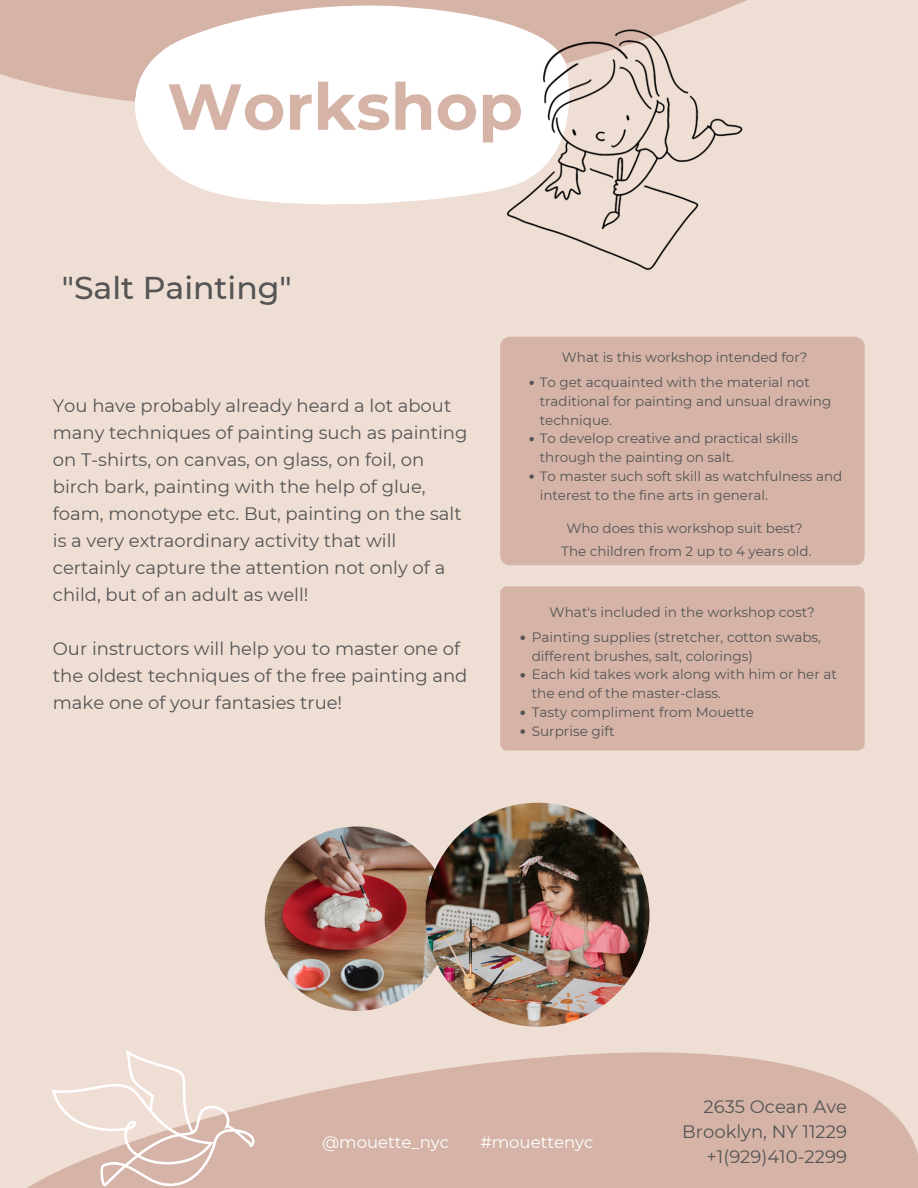
<style>
.page{position:relative;width:918px;height:1188px;background:#efded4}
.page>*{position:absolute;margin:0;border:0;box-sizing:border-box;transform-origin:0 0}
.t1{font:700 64.95px "Montserrat";color:#d5b4a7}
.t2{font:500 31.5px "Montserrat";color:#545454}
.t3{font:18px/27px "Montserrat";color:#545454}
.t4{font:16.5px "Montserrat";color:#fff}
.t5{font:13.65px/18.8px "Montserrat";color:#545454}
.t6{font:13.5px/18.8px "Montserrat";color:#545454}
</style>
<div class="page">
<svg style="left:0;top:0;width:747px;height:102px;background:#d7b8ab"></svg>
<svg style="left:27px;top:906px;width:891px;height:282px"></svg>
<svg style="left:51px;top:1050px;width:204px;height:137px"></svg>
<svg style="left:135px;top:5px;width:435px;height:200px"></svg>
<img style="left:480px;top:10px;width:267px;height:261px">
<img style="left:265px;top:826px;width:184px;height:185px;border-radius:50%">
<img style="left:425px;top:803px;width:224px;height:224px;border-radius:50%">
<div style="left:500px;top:337px;width:365px;height:228px;background:#d5b4a7;border-radius:10px"></div>
<div style="left:500px;top:586px;width:365px;height:165px;background:#d5b4a7;border-radius:7px"></div>
<div style="left:173px;top:16px;width:367px;height:184px;background:#fff"></div>
<div style="left:627px;top:1079px;width:259px;height:109px;background:#d5b4a7"></div>
<svg style="left:530px;top:381px;width:4px;height:4px"></svg>
<svg style="left:530px;top:437px;width:4px;height:4px"></svg>
<svg style="left:530px;top:475px;width:4px;height:4px"></svg>
<svg style="left:520px;top:636px;width:5px;height:4px"></svg>
<svg style="left:520px;top:673px;width:5px;height:5px"></svg>
<svg style="left:520px;top:711px;width:5px;height:4px"></svg>
<svg style="left:520px;top:729px;width:5px;height:5px"></svg>
<h1 class="t1" style="left:167px;top:67px;width:357px">Workshop</h1>
<h2 class="t2" style="left:62px;top:269px;width:232px">"Salt Painting"</h2>
<p class="t3" style="left:53px;top:392px;width:416px">You have probably already heard a lot about many techniques of painting such as painting on T-shirts, on canvas, on glass, on foil, on birch bark, painting with the help of glue, foam, monotype etc. But, painting on the salt is a very extraordinary activity that will certainly capture the attention not only of a child, but of an adult as well!</p>
<p class="t3" style="left:53px;top:635px;width:416px">Our instructors will help you to master one of the oldest techniques of the free painting and make one of your fantasies true!</p>
<p class="t6" style="left:562px;top:348px;width:247px">What is this workshop intended for?</p>
<p class="t6" style="left:540px;top:373px;width:304px">To get acquainted with the material not traditional for painting and unsual drawing technique.<br>To develop creative and practical skills through the painting on salt.<br>To master such soft skill as watchfulness and interest to the fine arts in general.</p>
<p class="t6" style="left:561px;top:517px;width:252px;line-height:22.8px;text-align:center">Who does this workshop suit best?<br>The children from 2 up to 4 years old.</p>
<p class="t5" style="left:550px;top:603px;width:267px">What's included in the workshop cost?</p>
<p class="t5" style="left:532px;top:628px;width:307px">Painting supplies (stretcher, cotton swabs, different brushes, salt, colorings)<br>Each kid takes work along with him or her at the end of the master-class.<br>Tasty compliment from Mouette<br>Surprise gift</p>
<p class="t4" style="left:322px;top:1132px;width:128px">@mouette_nyc</p>
<p class="t4" style="left:480px;top:1132px;width:115px">#mouettenyc</p>
<p class="t3" style="left:682px;top:1094px;width:166px;line-height:24.8px;text-align:right">2635 Ocean Ave<br>Brooklyn, NY 11229 +1(929)410-2299</p>
</div>
